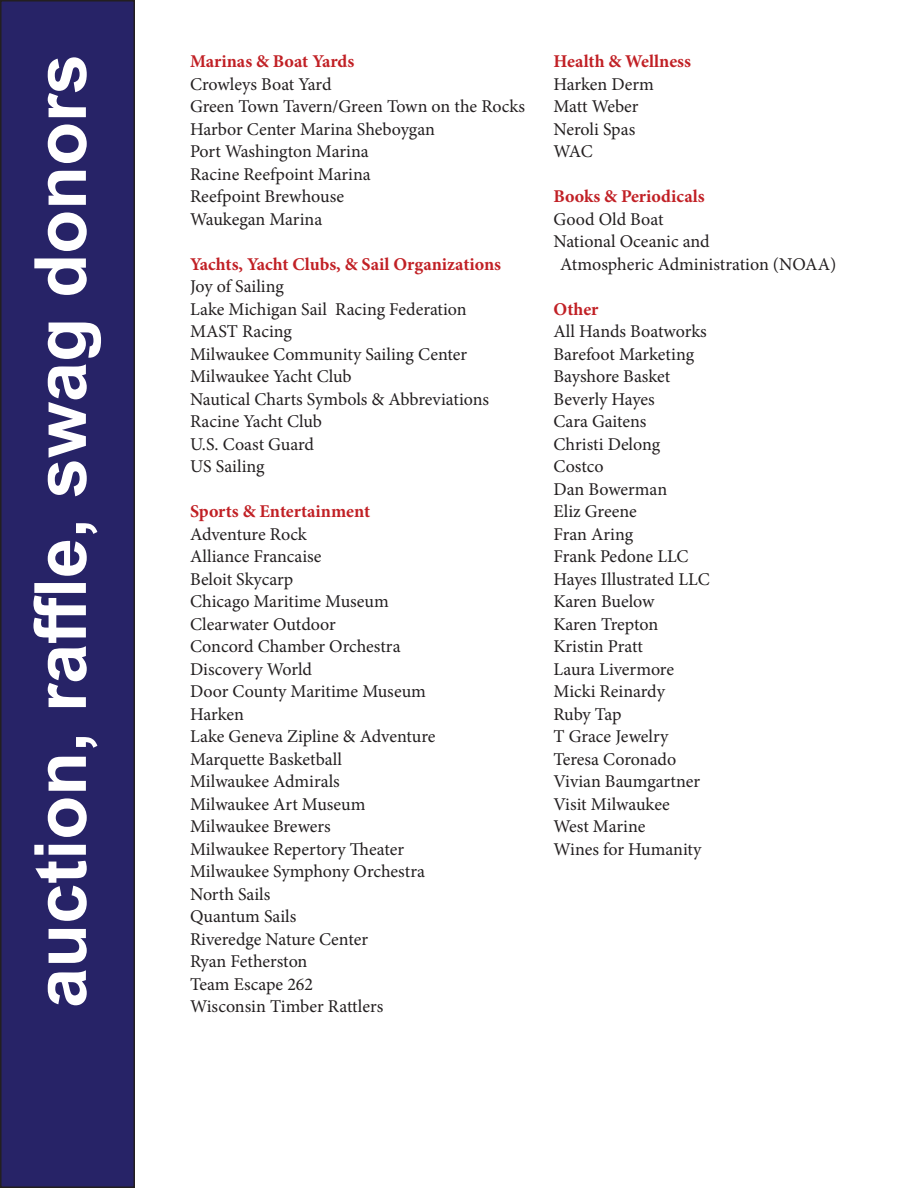
<style>
.page{position:relative;width:918px;height:1188px;background:#fff}
.page>*{position:absolute;margin:0;border:0;box-sizing:border-box;transform-origin:0 0}
.t1{font:700 72px "Arial";color:#fff}
.t2{font:18px/22.5px "Minion Pro";letter-spacing:-.005em;color:#231f20}
.t3{font:700 18px "Minion Pro";color:#c12025}
.s1{font-weight:700;color:#c12025}
</style>
<div class="page">
<div style="left:1px;top:1px;width:133px;height:1186px;background:#272367"></div>
<div style="left:0;top:0;width:135px;height:1188px;border:2px solid #231f20"></div>
<p class="t1" style="left:10px;top:1008px;width:955px;rotate:-90deg">auction, raffle, swag donors</p>
<p class="t3" style="left:190px;top:49px;width:166px">Marinas &amp; Boat Yards</p>
<p class="t2" style="left:190px;top:73px;width:143px">Crowleys Boat Yard</p>
<p class="t2" style="left:190px;top:95px;width:336px">Green Town Tavern/Green Town on the Rocks</p>
<p class="t2" style="left:190px;top:118px;width:246px">Harbor Center Marina Sheboygan</p>
<p class="t2" style="left:190px;top:140px;width:180px">Port Washington Marina</p>
<p class="t2" style="left:190px;top:163px;width:182px">Racine Reefpoint Marina</p>
<p class="t2" style="left:190px;top:185px;width:156px">Reefpoint Brewhouse</p>
<p class="t2" style="left:190px;top:208px;width:134px">Waukegan Marina</p>
<p class="t3" style="left:190px;top:251px;width:313px">Yachts, Yacht Clubs, &amp; Sail Organizations</p>
<p class="t2" style="left:190px;top:275px;width:95px">Joy of Sailing</p>
<p class="t2" style="left:190px;top:298px;width:278px">Lake Michigan Sail Racing Federation</p>
<p class="t2" style="left:190px;top:320px;width:103px">MAST Racing</p>
<p class="t2" style="left:190px;top:343px;width:279px">Milwaukee Community Sailing Center</p>
<p class="t2" style="left:190px;top:365px;width:163px">Milwaukee Yacht Club</p>
<p class="t2" style="left:190px;top:388px;width:301px">Nautical Charts Symbols &amp; Abbreviations</p>
<p class="t2" style="left:190px;top:410px;width:133px">Racine Yacht Club</p>
<p class="t2" style="left:190px;top:433px;width:126px">U.S. Coast Guard</p>
<p class="t2" style="left:190px;top:455px;width:76px">US Sailing</p>
<p class="t3" style="left:190px;top:499px;width:182px">Sports &amp; Entertainment</p>
<p class="t2" style="left:190px;top:523px;width:118px">Adventure Rock</p>
<p class="t2" style="left:190px;top:545px;width:133px">Alliance Francaise</p>
<p class="t2" style="left:190px;top:568px;width:105px">Beloit Skycarp</p>
<p class="t2" style="left:190px;top:590px;width:200px">Chicago Maritime Museum</p>
<p class="t2" style="left:190px;top:613px;width:147px">Clearwater Outdoor</p>
<p class="t2" style="left:190px;top:635px;width:212px">Concord Chamber Orchestra</p>
<p class="t2" style="left:190px;top:658px;width:124px">Discovery World</p>
<p class="t2" style="left:190px;top:680px;width:237px">Door County Maritime Museum</p>
<p class="t2" style="left:190px;top:703px;width:55px">Harken</p>
<p class="t2" style="left:190px;top:725px;width:247px">Lake Geneva Zipline &amp; Adventure</p>
<p class="t2" style="left:190px;top:748px;width:154px">Marquette Basketball</p>
<p class="t2" style="left:190px;top:770px;width:151px">Milwaukee Admirals</p>
<p class="t2" style="left:190px;top:793px;width:177px">Milwaukee Art Museum</p>
<p class="t2" style="left:190px;top:815px;width:142px">Milwaukee Brewers</p>
<p class="t2" style="left:190px;top:838px;width:216px">Milwaukee Repertory Theater</p>
<p class="t2" style="left:190px;top:860px;width:236px">Milwaukee Symphony Orchestra</p>
<p class="t2" style="left:190px;top:883px;width:82px">North Sails</p>
<p class="t2" style="left:190px;top:905px;width:108px">Quantum Sails</p>
<p class="t2" style="left:190px;top:928px;width:180px">Riveredge Nature Center</p>
<p class="t2" style="left:190px;top:950px;width:119px">Ryan Fetherston</p>
<p class="t2" style="left:190px;top:973px;width:125px">Team Escape 262</p>
<p class="t2" style="left:190px;top:995px;width:195px">Wisconsin Timber Rattlers</p>
<p class="t3" style="left:554px;top:49px;width:139px">Health &amp; Wellness</p>
<p class="t2" style="left:554px;top:73px;width:102px">Harken Derm</p>
<p class="t2" style="left:554px;top:95px;width:87px">Matt Weber</p>
<p class="t2" style="left:554px;top:118px;width:83px">Neroli Spas</p>
<p class="t2" style="left:554px;top:140px;width:41px">WAC</p>
<p class="t3" style="left:554px;top:184px;width:153px">Books &amp; Periodicals</p>
<p class="t2" style="left:554px;top:208px;width:112px">Good Old Boat</p>
<p class="t2" style="left:554px;top:230px;width:158px">National Oceanic and</p>
<p class="t2" style="left:560px;top:253px;width:278px">Atmospheric Administration (NOAA)</p>
<p class="t2" style="left:554px;top:298px;width:155px"><span class="s1">Other<br></span>All Hands Boatworks</p>
<p class="t2" style="left:554px;top:343px;width:142px">Barefoot Marketing</p>
<p class="t2" style="left:554px;top:365px;width:118px">Bayshore Basket</p>
<p class="t2" style="left:554px;top:388px;width:103px">Beverly Hayes</p>
<p class="t2" style="left:554px;top:410px;width:95px">Cara Gaitens</p>
<p class="t2" style="left:554px;top:433px;width:108px">Christi Delong</p>
<p class="t2" style="left:554px;top:455px;width:52px">Costco</p>
<p class="t2" style="left:554px;top:478px;width:115px">Dan Bowerman</p>
<p class="t2" style="left:554px;top:500px;width:85px">Eliz Greene</p>
<p class="t2" style="left:554px;top:523px;width:81px">Fran Aring</p>
<p class="t2" style="left:554px;top:545px;width:137px">Frank Pedone LLC</p>
<p class="t2" style="left:554px;top:568px;width:158px">Hayes Illustrated LLC</p>
<p class="t2" style="left:554px;top:590px;width:103px">Karen Buelow</p>
<p class="t2" style="left:554px;top:613px;width:106px">Karen Trepton</p>
<p class="t2" style="left:554px;top:635px;width:91px">Kristin Pratt</p>
<p class="t2" style="left:554px;top:658px;width:122px">Laura Livermore</p>
<p class="t2" style="left:554px;top:680px;width:113px">Micki Reinardy</p>
<p class="t2" style="left:554px;top:703px;width:69px">Ruby Tap</p>
<p class="t2" style="left:554px;top:725px;width:116px">T Grace Jewelry</p>
<p class="t2" style="left:554px;top:748px;width:124px">Teresa Coronado</p>
<p class="t2" style="left:554px;top:770px;width:148px">Vivian Baumgartner</p>
<p class="t2" style="left:554px;top:793px;width:118px">Visit Milwaukee</p>
<p class="t2" style="left:554px;top:815px;width:93px">West Marine</p>
<p class="t2" style="left:554px;top:838px;width:149px">Wines for Humanity</p>
</div>
